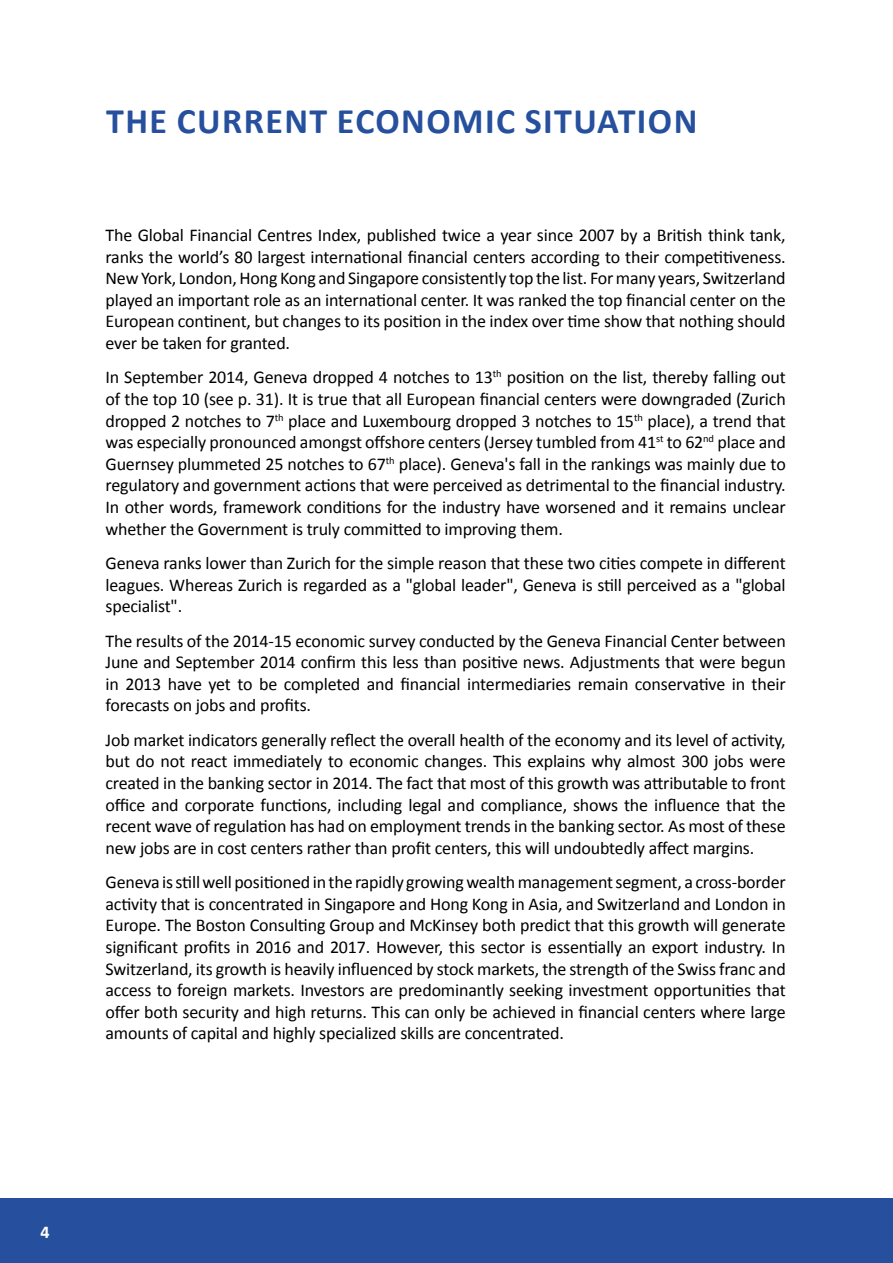
<style>
.page{position:relative;width:893px;height:1263px;background:#fff}
.page>*{position:absolute;margin:0;border:0;box-sizing:border-box;transform-origin:0 0}
.t1{font:700 36px "Calibri";letter-spacing:.04em;color:#26509d}
.t2{font:18px/21.6px "Calibri";letter-spacing:-.01em;color:#000;text-align:justify}
.t3{font:700 18px "Calibri";color:#fff}
</style>
<div class="page">
<div style="left:0;top:1199px;width:893px;height:64px;background:#26509d"></div>
<h1 class="t1" style="left:106px;top:96px;width:593px">THE CURRENT ECONOMIC SITUATION</h1>
<p class="t2" style="left:106px;top:224px;width:682px">The Global Financial Centres Index, published twice a year since 2007 by a British think tank, ranks the world’s 80 largest international financial centers according to their competitiveness.<br>New York, London, Hong Kong and Singapore consistently top the list. For many years, Switzerland played an important role as an international center. It was ranked the top financial center on the European continent, but changes to its position in the index over time show that nothing should ever be taken for granted.</p>
<p class="t2" style="left:106px;top:366px;width:682px">In September 2014, Geneva dropped 4 notches to 13<sup>th</sup> position on the list, thereby falling out of the top 10 (see p. 31). It is true that all European financial centers were downgraded (Zurich dropped 2 notches to 7<sup>th</sup> place and Luxembourg dropped 3 notches to 15<sup>th</sup> place), a trend that was especially pronounced amongst offshore centers (Jersey tumbled from 41<sup>st</sup> to 62<sup>nd</sup> place and Guernsey plummeted 25 notches to 67<sup>th</sup> place). Geneva's fall in the rankings was mainly due to regulatory and government actions that were perceived as detrimental to the financial industry.<br>In other words, framework conditions for the industry have worsened and it remains unclear whether the Government is truly committed to improving them.</p>
<p class="t2" style="left:106px;top:552px;width:682px">Geneva ranks lower than Zurich for the simple reason that these two cities compete in different leagues. Whereas Zurich is regarded as a "global leader", Geneva is still perceived as a "global specialist".</p>
<p class="t2" style="left:106px;top:629px;width:682px">The results of the 2014-15 economic survey conducted by the Geneva Financial Center between June and September 2014 confirm this less than positive news. Adjustments that were begun in 2013 have yet to be completed and financial intermediaries remain conservative in their forecasts on jobs and profits.</p>
<p class="t2" style="left:106px;top:728px;width:682px">Job market indicators generally reflect the overall health of the economy and its level of activity, but do not react immediately to economic changes. This explains why almost 300 jobs were created in the banking sector in 2014. The fact that most of this growth was attributable to front office and corporate functions, including legal and compliance, shows the influence that the recent wave of regulation has had on employment trends in the banking sector. As most of these new jobs are in cost centers rather than profit centers, this will undoubtedly affect margins.</p>
<p class="t2" style="left:106px;top:871px;width:682px">Geneva is still well positioned in the rapidly growing wealth management segment, a cross-border activity that is concentrated in Singapore and Hong Kong in Asia, and Switzerland and London in Europe. The Boston Consulting Group and McKinsey both predict that this growth will generate significant profits in 2016 and 2017. However, this sector is essentially an export industry. In Switzerland, its growth is heavily influenced by stock markets, the strength of the Swiss franc and access to foreign markets. Investors are predominantly seeking investment opportunities that offer both security and high returns. This can only be achieved in financial centers where large amounts of capital and highly specialized skills are concentrated.</p>
<p class="t3" style="left:40px;top:1219px;width:11px">4</p>
</div>
